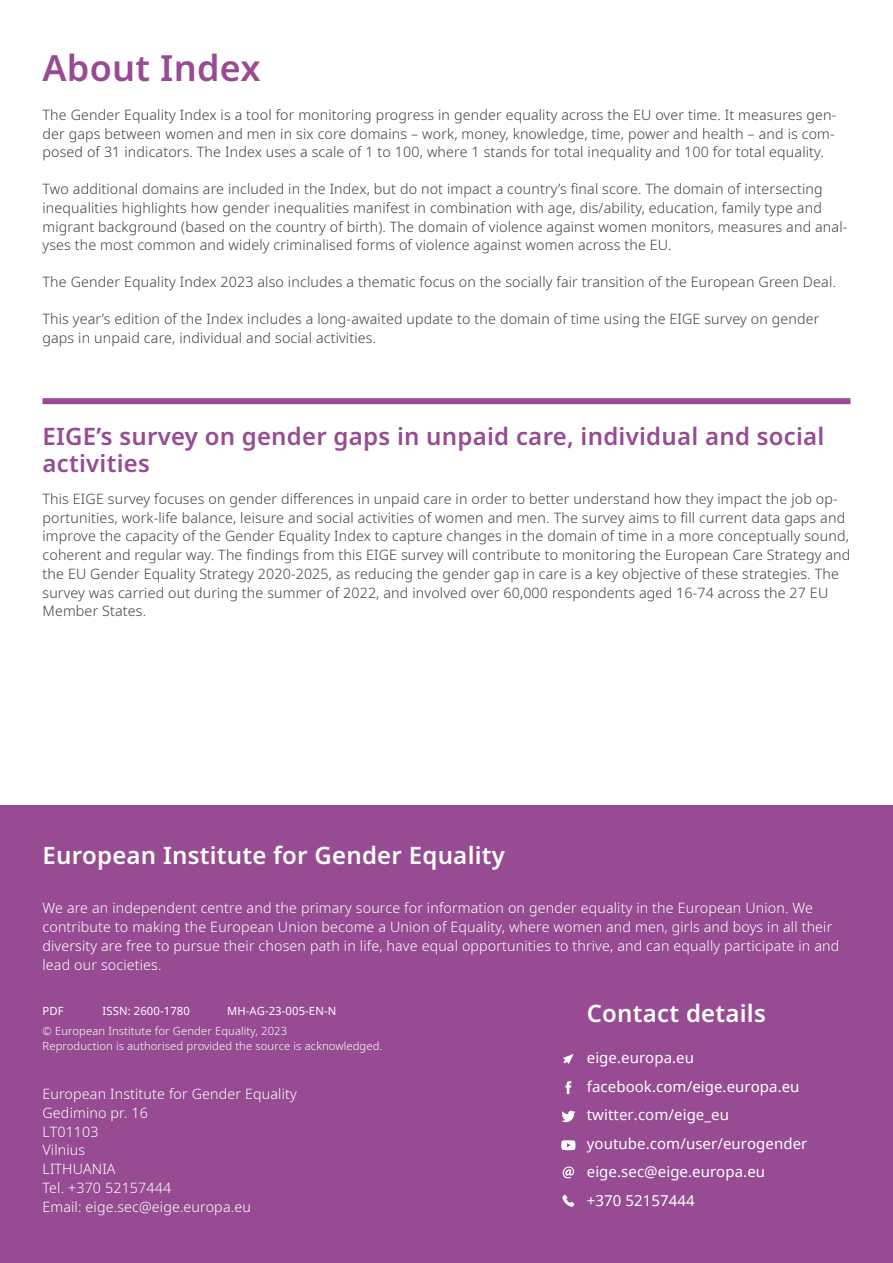
<style>
.page{position:relative;width:893px;height:1263px;background:#fff}
.page>*{position:absolute;margin:0;border:0;box-sizing:border-box;transform-origin:0 0}
.t1{font:600 36px "Noto Sans";letter-spacing:.01em;color:#964b93}
.t2{font:600 24px/27px "Noto Sans";letter-spacing:.01em;color:#964b93}
.t3{font:600 24px "Noto Sans";letter-spacing:.01em;color:#fff}
.t4{font:15px/28.5px "Noto Sans";letter-spacing:.005em;color:#fff}
.t5{font:300 14.25px/18.8px "Noto Sans";letter-spacing:.01em;color:#3e4048}
.t6{font:300 14.25px/18.8px "Noto Sans";letter-spacing:.01em;color:#fff}
.t7{font:300 11.25px/15px "Noto Sans";letter-spacing:.01em;color:#fff}
.t8{font:11.25px "Noto Sans";letter-spacing:.01em;color:#fff}
</style>
<div class="page">
<div style="left:43px;top:398px;width:807px;height:6px;background:#964b93"></div>
<div style="left:0;top:806px;width:893px;height:457px;background:#964b93"></div>
<svg style="left:563px;top:1054px;width:11px;height:10px"></svg>
<svg style="left:565px;top:1081px;width:6px;height:13px"></svg>
<svg style="left:561px;top:1110px;width:14px;height:12px"></svg>
<svg style="left:561px;top:1140px;width:14px;height:10px"></svg>
<svg style="left:563px;top:1166px;width:11px;height:12px"></svg>
<svg style="left:562px;top:1195px;width:12px;height:12px"></svg>
<h1 class="t1" style="left:43px;top:48px;width:220px">About Index</h1>
<p class="t5" style="left:43px;top:106px;width:795px">The Gender Equality Index is a tool for monitoring progress in gender equality across the EU over time. It measures gen&shy;der gaps between women and men in six core domains – work, money, knowledge, time, power and health – and is com&shy;posed of 31 indicators. The Index uses a scale of 1 to 100, where 1 stands for total inequality and 100 for total equality.</p>
<p class="t5" style="left:43px;top:180px;width:806px">Two additional domains are included in the Index, but do not impact a country’s final score. The domain of intersecting inequalities highlights how gender inequalities manifest in combination with age, dis/ability, education, family type and migrant background (based on the country of birth). The domain of violence against women monitors, measures and anal&shy;yses the most common and widely criminalised forms of violence against women across the EU.</p>
<p class="t5" style="left:43px;top:273px;width:795px">The Gender Equality Index 2023 also includes a thematic focus on the socially fair transition of the European Green Deal.</p>
<p class="t5" style="left:43px;top:310px;width:778px">This year’s edition of the Index includes a long-awaited update to the domain of time using the EIGE survey on gender gaps in unpaid care, individual and social activities.</p>
<h2 class="t2" style="left:43px;top:423px;width:783px">EIGE’s survey on gender gaps in unpaid care, individual and social activities</h2>
<p class="t5" style="left:43px;top:490px;width:809px">This EIGE survey focuses on gender differences in unpaid care in order to better understand how they impact the job op&shy;portunities, work-life balance, leisure and social activities of women and men. The survey aims to fill current data gaps and improve the capacity of the Gender Equality Index to capture changes in the domain of time in a more conceptually sound, coherent and regular way. The findings from this EIGE survey will contribute to monitoring the European Care Strategy and the EU Gender Equality Strategy 2020-2025, as reducing the gender gap in care is a key objective of these strategies. The survey was carried out during the summer of 2022, and involved over 60,000 respondents aged 16-74 across the 27 EU Member States.</p>
<h2 class="t3" style="left:43px;top:842px;width:464px">European Institute for Gender Equality</h2>
<p class="t6" style="left:43px;top:899px;width:798px">We are an independent centre and the primary source for information on gender equality in the European Union. We contribute to making the European Union become a Union of Equality, where women and men, girls and boys in all their diversity are free to pursue their chosen path in life, have equal opportunities to thrive, and can equally participate in and lead our societies.</p>
<p class="t8" style="left:43px;top:1003px;width:23px">PDF</p>
<p class="t8" style="left:103px;top:1003px;width:89px">ISSN: 2600-1780</p>
<p class="t8" style="left:227px;top:1003px;width:111px">MH-AG-23-005-EN-N</p>
<p class="t7" style="left:43px;top:1023px;width:341px">© European Institute for Gender Equality, 2023<br>Reproduction is authorised provided the source is acknowledged.</p>
<p class="t6" style="left:43px;top:1085px;width:256px">European Institute for Gender Equality<br>Gedimino pr. 16<br>LT01103<br>Vilnius<br>LITHUANIA<br>Tel. +370 52157444<br>Email: eige.sec@eige.europa.eu</p>
<h2 class="t3" style="left:587px;top:1000px;width:180px">Contact details</h2>
<p class="t4" style="left:587px;top:1043px;width:222px">eige.europa.eu facebook.com/eige.europa.eu twitter.com/eige_eu youtube.com/user/eurogender eige.sec@eige.europa.eu<br>+370 52157444</p>
</div>
